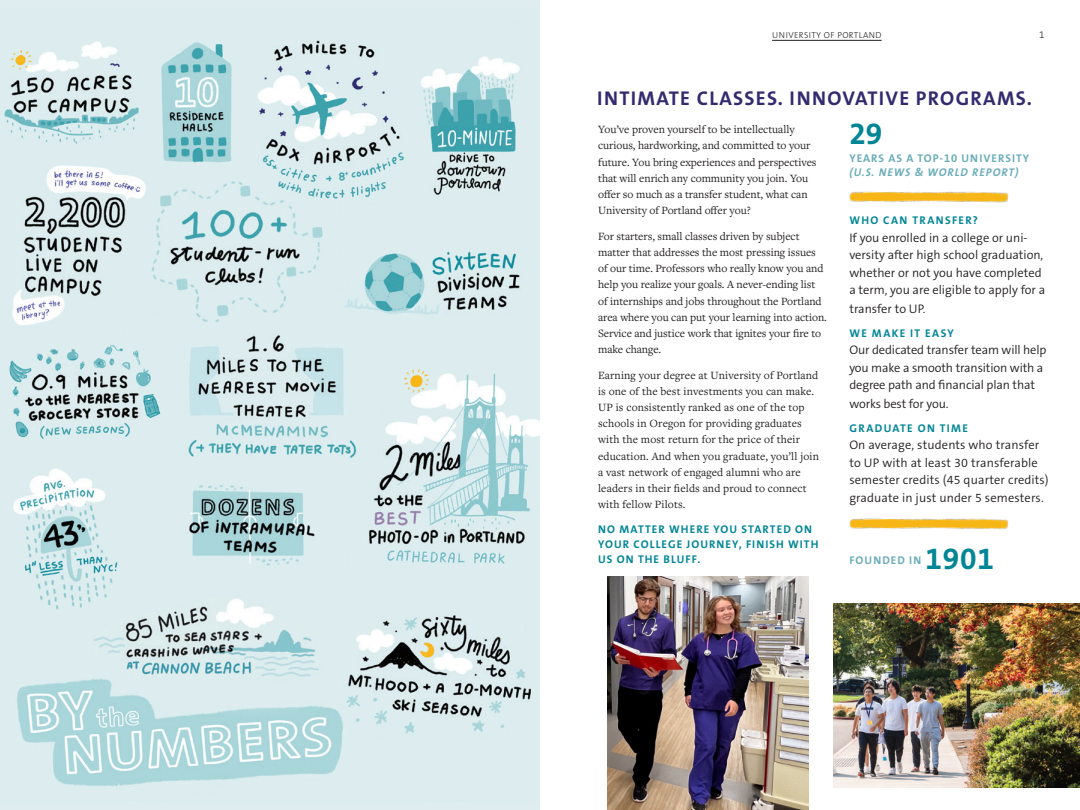
<style>
.page{position:relative;width:1080px;height:810px;background:#fff}
.page>*{position:absolute;margin:0;border:0;box-sizing:border-box;transform-origin:0 0}
.t1{font:700 30px "The Sans B W7";letter-spacing:.025em;color:#018696}
.t2{font:700 20px "The Sans B W7";letter-spacing:.065em;color:#342b6f}
.t3{font:300 12.5px/17.5px "The Sans B W4";color:#231f20}
.t4{font:11.5px/16.2px "Freight Text Pro";letter-spacing:-.005em;color:#231f20}
.t5{font:700 11.25px/15px "The Sans B W7";letter-spacing:.1em;color:#018696}
.t6{font:700 11.25px/13.8px "The Sans B W7";letter-spacing:.09em;color:#6badb9}
.t7{font:700 11.25px "The Sans B W7";letter-spacing:.12em;color:#018696}
.t8{font:700 11.25px "The Sans B W7";letter-spacing:.125em;color:#018696}
.t9{font:300 10px "The Sans B W3";color:#231f20}
.t10{font:300 8.75px "The Sans B W3";letter-spacing:.05em;color:#231f20}
.s1{font-style:italic}
</style>
<div class="page">
<hr style="left:772px;top:40px;width:110px;height:1px;background:#231f20">
<img style="left:0;top:7px;width:540px;height:796px">
<svg style="left:345px;top:171px;width:5px;height:7px"></svg>
<img style="left:834px;top:604px;width:246px;height:184px">
<img style="left:608px;top:577px;width:200px;height:233px">
<img style="left:849px;top:191px;width:160px;height:12px">
<img style="left:849px;top:518px;width:160px;height:12px">
<p class="t10" style="left:772px;top:30px;width:111px">UNIVERSITY OF PORTLAND</p>
<p class="t9" style="left:1039px;top:28px;width:7px">1</p>
<p class="t2" style="left:597px;top:85px;width:437px">INTIMATE CLASSES. INNOVATIVE PROGRAMS.</p>
<p class="t4" style="left:598px;top:121px;width:220px">You’ve proven yourself to be intellectually curious, hardworking, and committed to your future. You bring experiences and perspectives that will enrich any community you join. You offer so much as a transfer student, what can University of Portland offer you?</p>
<p class="t4" style="left:598px;top:227px;width:230px">For starters, small classes driven by subject matter that addresses the most pressing issues of our time. Professors who really know you and help you realize your goals. A never-ending list of internships and jobs throughout the Portland area where you can put your learning into action.<br>Service and justice work that ignites your fire to make change.</p>
<p class="t4" style="left:598px;top:366px;width:222px">Earning your degree at University of Portland is one of the best investments you can make.<br>UP is consistently ranked as one of the top schools in Oregon for providing graduates with the most return for the price of their education. And when you graduate, you’ll join a vast network of engaged alumni who are leaders in their fields and proud to connect with fellow Pilots.</p>
<p class="t5" style="left:598px;top:521px;width:222px">NO MATTER WHERE YOU STARTED ON<br>YOUR COLLEGE JOURNEY, FINISH WITH<br>US ON THE BLUFF.</p>
<p class="t1" style="left:849px;top:115px;width:35px">29</p>
<p class="t6" style="left:849px;top:151px;width:181px">YEARS AS A TOP-10 UNIVERSITY <span class="s1">(U.S. NEWS &amp; WORLD REPORT)</span></p>
<p class="t8" style="left:849px;top:213px;width:130px">WHO CAN TRANSFER?</p>
<p class="t3" style="left:849px;top:229px;width:197px">If you enrolled in a college or uni&shy;versity after high school graduation, whether or not you have completed a term, you are eligible to apply for a</p>
<p class="t3" style="left:849px;top:300px;width:78px">transfer to UP.</p>
<p class="t7" style="left:849px;top:326px;width:106px">WE MAKE IT EASY</p>
<p class="t3" style="left:849px;top:341px;width:199px">Our dedicated transfer team will help you make a smooth transition with a degree path and financial plan that</p>
<p class="t3" style="left:849px;top:395px;width:101px">works best for you.</p>
<p class="t7" style="left:849px;top:421px;width:120px">GRADUATE ON TIME</p>
<p class="t3" style="left:849px;top:436px;width:201px">On average, students who transfer to UP with at least 30 transferable semester credits (45 quarter credits) graduate in just under 5 semesters.</p>
<p class="t6" style="left:849px;top:554px;width:73px">FOUNDED IN</p>
<p class="t1" style="left:926px;top:540px;width:70px">1901</p>
</div>
